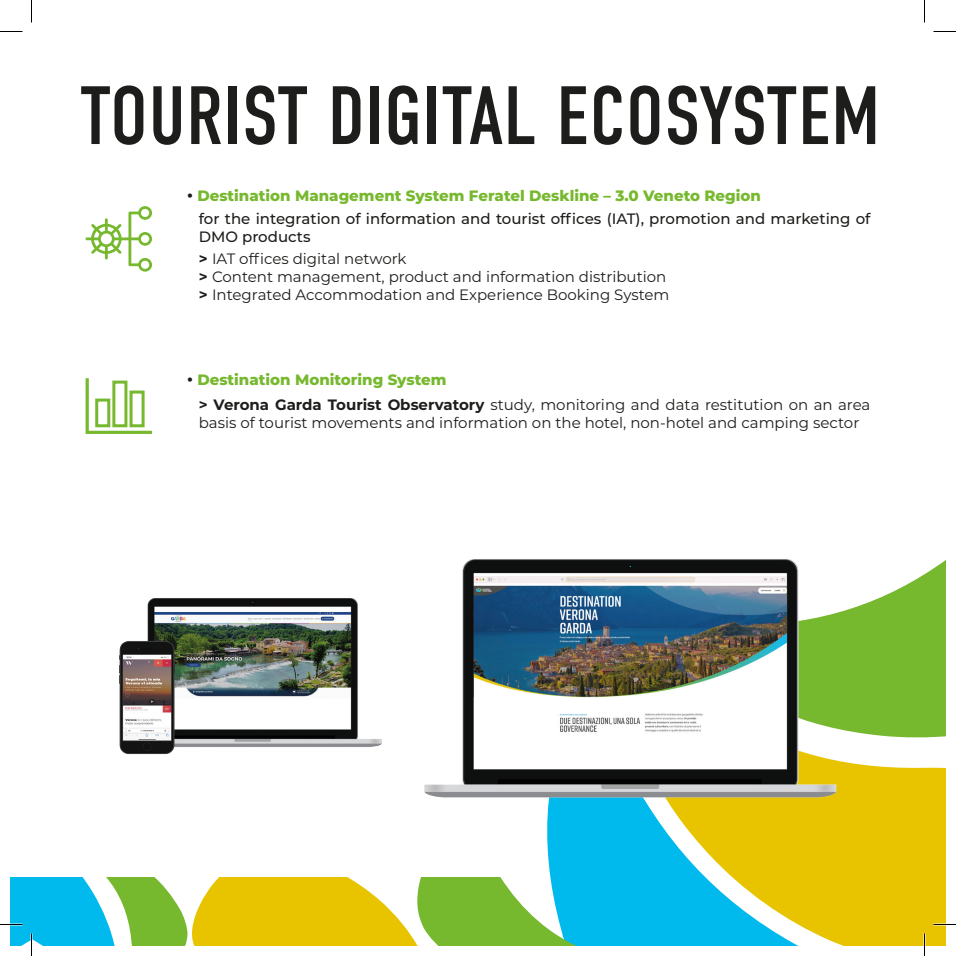
<style>
.page{position:relative;width:956px;height:956px;background:#fff}
.page>*{position:absolute;margin:0;border:0;box-sizing:border-box;transform-origin:0 0}
.t1{font:82.5px "DIN Condensed";letter-spacing:.005em;color:#1d1d1b}
.t2{font:15px/18px "Montserrat";color:#1d1d1b}
.t3{font:500 15px/18px "Montserrat";color:#1d1d1b}
.t4{font:800 15px "Montserrat";color:#76b82e}
.s1{font-weight:600;font-size:19.5px;color:#1d1d1b}
.s2{font-weight:700}
</style>
<div class="page">
<svg style="left:85px;top:206px;width:67px;height:66px"></svg>
<svg style="left:86px;top:378px;width:66px;height:56px"></svg>
<div style="left:95px;top:399px;width:15px;height:28px;border:3px solid #76b82e"></div>
<div style="left:112px;top:381px;width:15px;height:46px;border:3px solid #76b82e"></div>
<div style="left:130px;top:391px;width:15px;height:36px;border:3px solid #76b82e"></div>
<svg style="left:837px;top:560px;width:109px;height:115px;fill:#76b82e"></svg>
<svg style="left:547px;top:675px;width:399px;height:271px;background:#95c770"></svg>
<img style="left:119px;top:598px;width:263px;height:157px">
<img style="left:424px;top:559px;width:413px;height:259px">
<svg style="left:0;top:31px;width:22px;height:1px"></svg>
<svg style="left:933px;top:31px;width:23px;height:1px"></svg>
<svg style="left:31px;top:0;width:1px;height:23px"></svg>
<svg style="left:0;top:878px;width:639px;height:78px"></svg>
<svg style="left:924px;top:0;width:1px;height:23px"></svg>
<svg style="left:792px;top:878px;width:164px;height:78px"></svg>
<p class="t1" style="left:80px;top:70px;width:802px">TOURIST DIGITAL ECOSYSTEM</p>
<p class="t4" style="left:187px;top:185px;width:576px"><span class="s1">•</span> Destination Management System Feratel Deskline – 3.0 Veneto Region</p>
<p class="t3" style="left:199px;top:209px;width:673px">for the integration of information and tourist offices (IAT), promotion and marketing of<br>DMO products</p>
<p class="t2" style="left:199px;top:249px;width:209px"><span class="s2">&gt;</span> IAT offices digital network</p>
<p class="t2" style="left:199px;top:267px;width:469px"><span class="s2">&gt;</span> Content management, product and information distribution</p>
<p class="t2" style="left:199px;top:285px;width:472px"><span class="s2">&gt;</span> Integrated Accommodation and Experience Booking System</p>
<p class="t4" style="left:187px;top:369px;width:261px"><span class="s1">•</span> Destination Monitoring System</p>
<p class="t2" style="left:199px;top:395px;width:673px"><span class="s2">&gt; Verona Garda Tourist Observatory</span> study, monitoring and data restitution on an area basis of tourist movements and information on the hotel, non-hotel and camping sector</p>
</div>
